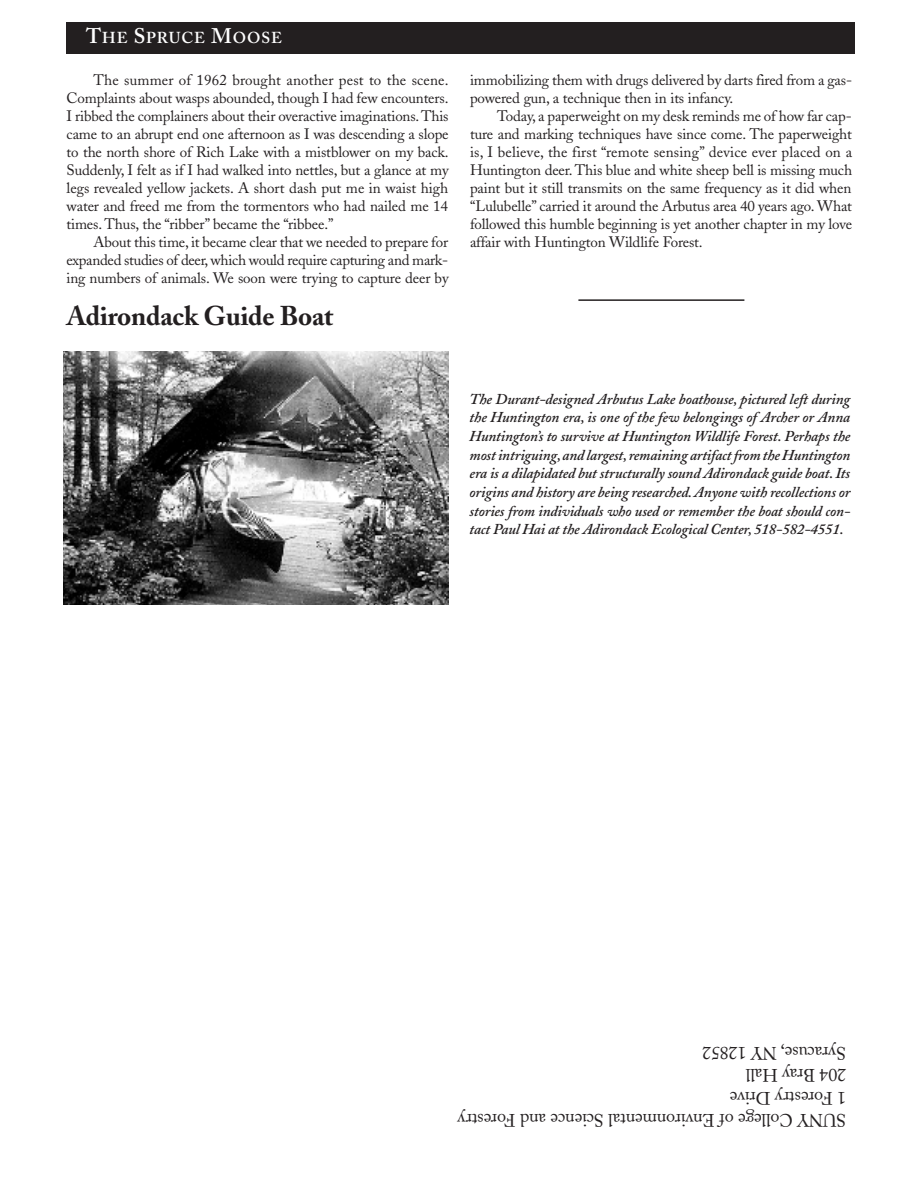
<style>
.page{position:relative;width:918px;height:1188px;background:#fff}
.page>*{position:absolute;margin:0;border:0;box-sizing:border-box;transform-origin:0 0}
.t1{font:700 27px "Adobe Caslon";letter-spacing:-.01em;color:#231f20}
.t2{font:18px/22.4px "Adobe Caslon";letter-spacing:-.01em;color:#231f20}
.t3{font:600 15.75px "Adobe Caslon";letter-spacing:.055em;color:#fff}
.t4{font:15px/18px "Adobe Caslon";letter-spacing:-.01em;color:#231f20;text-align:justify}
.t5{font:italic 600 15px/18.6px "Adobe Caslon";letter-spacing:-.01em;color:#231f20;text-align:justify}
.s1{font-size:21px}
</style>
<div class="page">
<div style="left:66px;top:23px;width:788px;height:31px;background:#231f20"></div>
<img style="left:64px;top:352px;width:385px;height:253px">
<hr style="left:578px;top:299px;width:166px;height:2px;background:#231f20">
<p class="t3" style="left:86px;top:32px;width:197px"><span class="s1">T</span>HE <span class="s1">S</span>PRUCE <span class="s1">M</span>OOSE</p>
<p class="t4" style="left:67px;top:73px;width:384px;text-indent:27px">The summer of 1962 brought another pest to the scene.<br>Complaints about wasps abounded, though I had few encounters.<br>I ribbed the complainers about their overactive imaginations.This came to an abrupt end one afternoon as I was descending a slope to the north shore of Rich Lake with a mistblower on my back.<br>Suddenly, I felt as if I had walked into nettles, but a glance at my legs revealed yellow jackets. A short dash put me in waist high water and freed me from the tormentors who had nailed me 14 times. Thus, the “ribber” became the “ribbee.”</p>
<p class="t4" style="left:67px;top:235px;width:384px;text-indent:27px">About this time, it became clear that we needed to prepare for expanded studies of deer, which would require capturing and mark&shy;ing numbers of animals. We soon were trying to capture deer by</p>
<h1 class="t1" style="left:67px;top:305px;width:268px">Adirondack Guide Boat</h1>
<p class="t4" style="left:470px;top:73px;width:384px">immobilizing them with drugs delivered by darts fired from a gas&shy;powered gun, a technique then in its infancy.</p>
<p class="t4" style="left:470px;top:109px;width:384px;text-indent:27px">Today, a paperweight on my desk reminds me of how far cap&shy;ture and marking techniques have since come. The paperweight is, I believe, the first “remote sensing” device ever placed on a Huntington deer. This blue and white sheep bell is missing much paint but it still transmits on the same frequency as it did when “Lulubelle” carried it around the Arbutus area 40 years ago. What followed this humble beginning is yet another chapter in my love affair with Huntington Wildlife Forest.</p>
<p class="t5" style="left:470px;top:392px;width:382px">The Durant-designed Arbutus Lake boathouse, pictured left during the Huntington era, is one of the few belongings of Archer or Anna Huntington’s to survive at Huntington Wildlife Forest. Perhaps the most intriguing, and largest, remaining artifact from the Huntington era is a dilapidated but structurally sound Adirondack guide boat. Its origins and history are being researched. Anyone with recollections or stories from individuals who used or remember the boat should con&shy;tact Paul Hai at the Adirondack Ecological Center, 518-582-4551.</p>
<p class="t2" style="left:846px;top:1129px;width:390px;rotate:-180deg">SUNY College of Environmental Science and Forestry<br>1 Forestry Drive<br>204 Bray Hall<br>ryS acuse, NY 12852</p>
</div>
